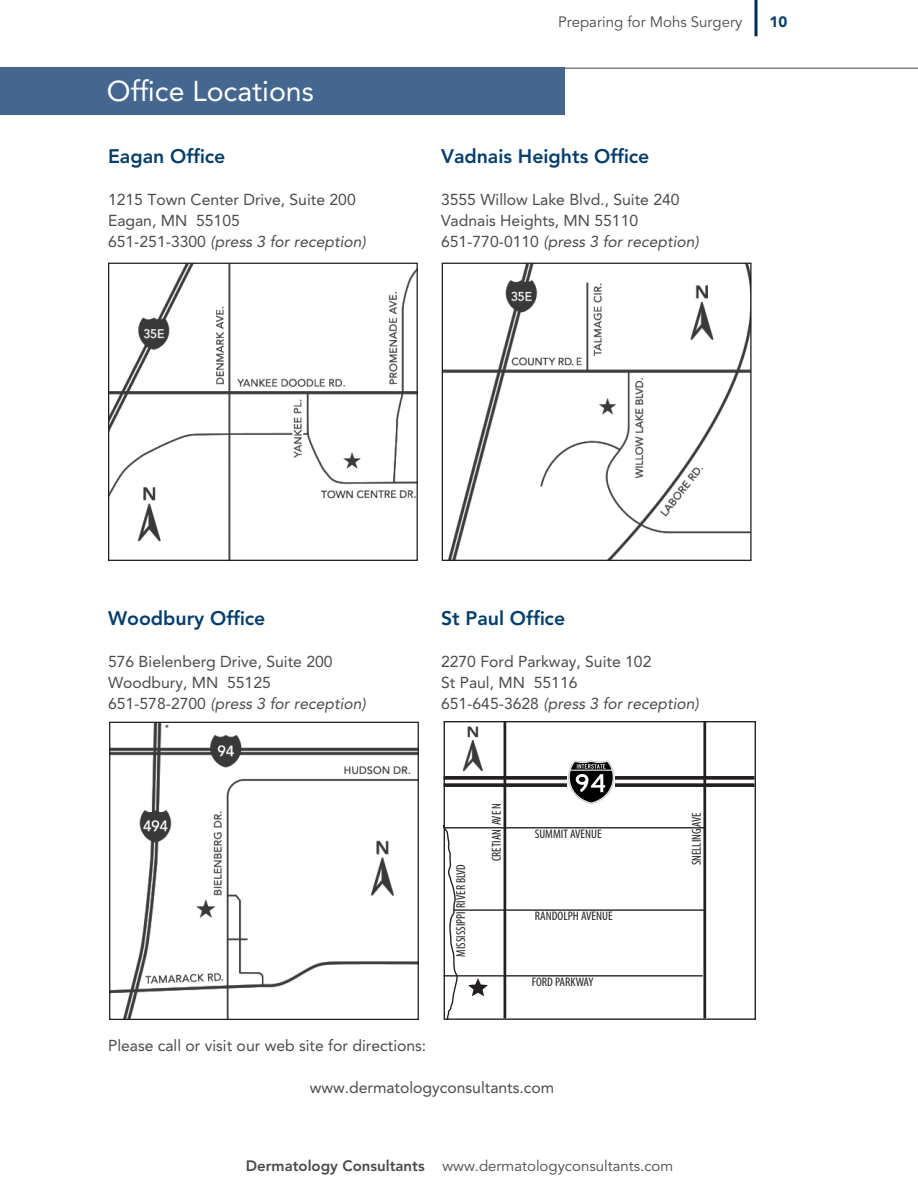
<style>
.page{position:relative;width:918px;height:1188px;background:#fff}
.page>*{position:absolute;margin:0;border:0;box-sizing:border-box;transform-origin:0 0}
.t1{font:28.5px "Avenir";color:#fff}
.Subhead{font:800 19.5px "Avenir";color:#053e6a}
.Main{font:15.75px "Avenir";color:#494a4b}
.Main-2{font:italic 15.75px "Avenir";color:#494a4b}
.t2{font:15px "Avenir";color:#494a4b}
.t3{font:900 15px "Avenir";color:#053e6a}
.t4{font:condensed 12.9px "Myriad Pro";color:#231f20;scale:.96 1}
.t5{font:condensed 12.45px "Myriad Pro";color:#231f20;scale:1.05 1}
.s1{font-style:normal}
.s2{font-weight:800}
</style>
<div class="page">
<hr style="left:0;top:68px;width:918px;height:1px;background:#7e8083">
<svg style="left:754px;top:0;width:4px;height:36px"></svg>
<div style="left:0;top:68px;width:565px;height:47px;background:#45678f"></div>
<img style="left:110px;top:265px;width:306px;height:294px">
<div style="left:108px;top:263px;width:310px;height:298px;border:1px solid #231f20"></div>
<img style="left:444px;top:265px;width:306px;height:294px">
<div style="left:442px;top:263px;width:310px;height:298px;border:1px solid #231f20"></div>
<img style="left:111px;top:724px;width:306px;height:294px">
<div style="left:109px;top:722px;width:310px;height:298px;border:1px solid #231f20"></div>
<div style="left:444px;top:721px;width:312px;height:299px;border:1px solid #231f20"></div>
<img style="left:463px;top:726px;width:20px;height:46px">
<svg style="left:444px;top:776px;width:311px;height:4px"></svg>
<svg style="left:444px;top:783px;width:311px;height:4px"></svg>
<hr style="left:703px;top:721px;width:3px;height:297px;background:#231f20">
<img style="left:568px;top:760px;width:47px;height:44px">
<hr style="left:444px;top:975px;width:259px;height:2px;background:#231f20">
<hr style="left:444px;top:827px;width:262px;height:1px;background:#231f20">
<hr style="left:454px;top:909px;width:252px;height:2px;background:#231f20">
<hr style="left:504px;top:721px;width:2px;height:297px;background:#231f20">
<svg style="left:468px;top:978px;width:20px;height:18px"></svg>
<svg style="left:443px;top:823px;width:15px;height:197px"></svg>
<p class="t1" style="left:107px;top:75px;width:209px">Office Locations</p>
<p class="Subhead" style="left:108px;top:145px;width:119px">Eagan Office</p>
<p class="Main" style="left:108px;top:191px;width:249px">1215 Town Center Drive, Suite 200</p>
<p class="Main" style="left:108px;top:212px;width:133px">Eagan, MN 55105</p>
<p class="Main-2" style="left:108px;top:233px;width:260px"><span class="s1">651-251-3300</span> (press 3 for reception)</p>
<p class="t2" style="left:558px;top:13px;width:186px">Preparing for Mohs Surgery</p>
<p class="t3" style="left:770px;top:13px;width:19px">10</p>
<p class="Subhead" style="left:441px;top:145px;width:210px">Vadnais Heights Office</p>
<p class="Main" style="left:441px;top:191px;width:240px">3555 Willow Lake Blvd., Suite 240</p>
<p class="Main" style="left:441px;top:212px;width:199px">Vadnais Heights, MN 55110</p>
<p class="Main-2" style="left:441px;top:233px;width:260px"><span class="s1">651-770-0110</span> (press 3 for reception)</p>
<p class="Subhead" style="left:108px;top:606px;width:159px">Woodbury Office</p>
<p class="Main" style="left:108px;top:652px;width:226px">576 Bielenberg Drive, Suite 200</p>
<p class="Main" style="left:108px;top:673px;width:164px">Woodbury, MN 55125</p>
<p class="Main-2" style="left:108px;top:694px;width:260px"><span class="s1">651-578-2700</span> (press 3 for reception)</p>
<p class="Subhead" style="left:441px;top:607px;width:126px">St Paul Office</p>
<p class="Main" style="left:441px;top:653px;width:212px">2270 Ford Parkway, Suite 102</p>
<p class="Main" style="left:441px;top:674px;width:138px">St Paul, MN 55116</p>
<p class="Main-2" style="left:441px;top:695px;width:260px"><span class="s1">651-645-3628</span> (press 3 for reception)</p>
<p class="t4" style="left:453px;top:957px;width:98px;rotate:-90deg">MISSISSIPPI RIVER BLVD</p>
<p class="t4" style="left:489px;top:861px;width:62px;rotate:-90deg">CRETIAN AVE N</p>
<p class="t5" style="left:535px;top:826px;width:65px">SUMMIT AVENUE</p>
<p class="t5" style="left:535px;top:909px;width:76px">RANDOLPH AVENUE</p>
<p class="t5" style="left:532px;top:974px;width:61px">FORD PARKWAY</p>
<p class="t4" style="left:689px;top:865px;width:57px;rotate:-90deg">SNELLING AVE</p>
<p class="Main" style="left:108px;top:1036px;width:320px">Please call or visit our web site for directions:</p>
<p class="Main" style="left:310px;top:1078px;width:246px">www.dermatologyconsultants.com</p>
<p class="t2" style="left:246px;top:1158px;width:429px"><span class="s2">Dermatology Consultants</span> www.dermatologyconsultants.com</p>
</div>
